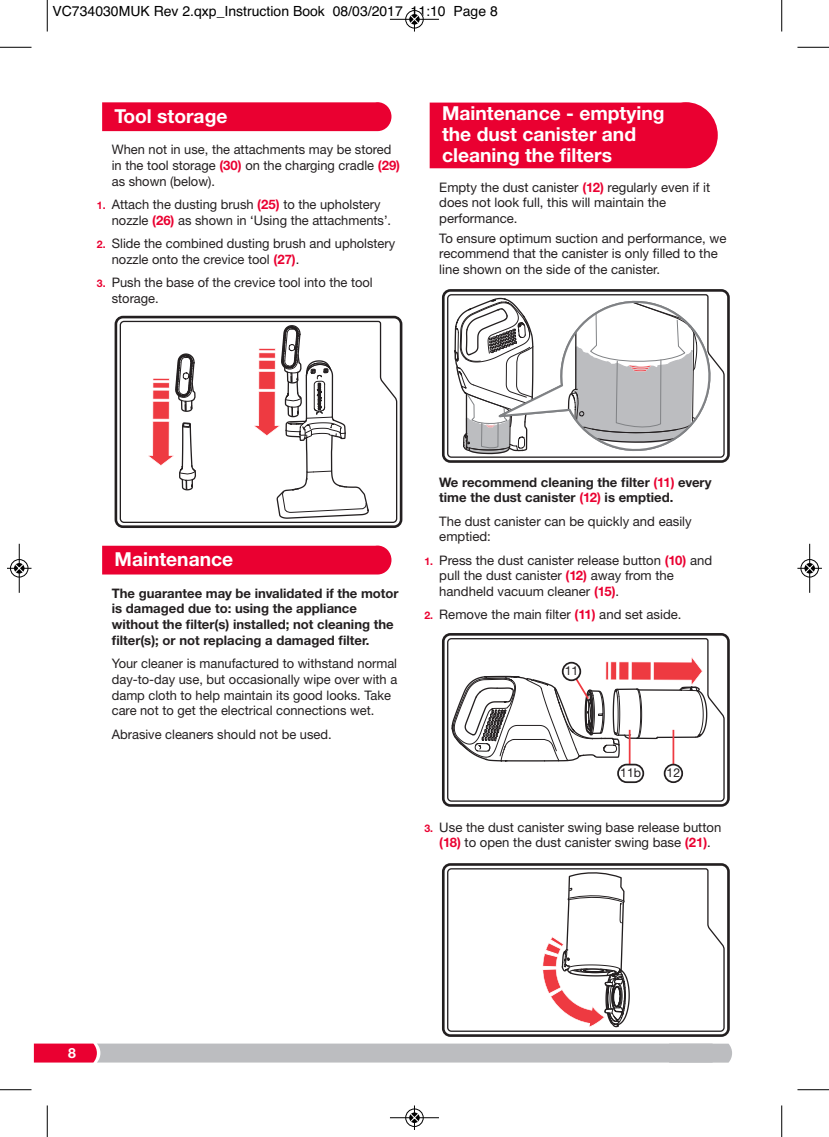
<style>
.page{position:relative;width:829px;height:1137px;background:#fff}
.page>*{position:absolute;margin:0;border:0;box-sizing:border-box;transform-origin:0 0}
.t1{font:700 19.25px/21px "Helvetica Neue CE";color:#fff}
.t2{font:14px "Helvetica";color:#000}
.t3{font:700 14px "Helvetica Neue CE";color:#fff}
.t4{font:13.12px/15.8px "Helvetica Neue";color:#231f20}
.t5{font:700 13.12px/15.8px "Helvetica Neue CE";color:#231f20}
.t6{font:12.25px "Helvetica Neue";color:#231f20}
.s1{font-family:"Helvetica Neue CE";font-weight:700;color:#ea0031}
.s2{font-family:"Helvetica Neue CE";font-weight:700;font-size:10.5px;color:#ea0031}
.s3{color:#ea0031}
</style>
<div class="page">
<svg style="left:34px;top:1043px;width:698px;height:19px;background:#c2afb5"></svg>
<div style="left:102px;top:102px;width:289px;height:29px;background:#ea0031"></div>
<div style="left:102px;top:545px;width:289px;height:29px;background:#ea0031"></div>
<div style="left:430px;top:102px;width:288px;height:66px;background:#ea0031"></div>
<svg style="left:442px;top:289px;width:288px;height:174px"></svg>
<svg style="left:446px;top:293px;width:279px;height:165px"></svg>
<svg style="left:448px;top:289px;width:272px;height:174px"></svg>
<svg style="left:442px;top:633px;width:288px;height:173px"></svg>
<svg style="left:446px;top:637px;width:279px;height:165px"></svg>
<svg style="left:451px;top:645px;width:257px;height:143px"></svg>
<div style="left:562px;top:662px;width:18px;height:18px;background:#fff;border-radius:50%"></div>
<div style="left:562px;top:661px;width:19px;height:20px;border:2px solid #231f20;border-radius:50%"></div>
<hr style="left:629px;top:729px;width:1px;height:44px;background:#ee3a41">
<div style="left:618px;top:764px;width:25px;height:18px;background:#fff;border-radius:9px"></div>
<div style="left:617px;top:763px;width:27px;height:20px;border:2px solid #231f20;border-radius:9px"></div>
<svg style="left:197px;top:316px;width:205px;height:212px"></svg>
<svg style="left:197px;top:320px;width:201px;height:203px"></svg>
<svg style="left:215px;top:316px;width:154px;height:212px"></svg>
<svg style="left:115px;top:316px;width:82px;height:212px"></svg>
<svg style="left:442px;top:863px;width:288px;height:173px"></svg>
<svg style="left:446px;top:867px;width:279px;height:165px"></svg>
<svg style="left:542px;top:863px;width:88px;height:173px"></svg>
<hr style="left:47px;top:0;width:1px;height:32px;background:#000">
<hr style="left:0;top:47px;width:32px;height:1px;background:#000">
<hr style="left:781px;top:0;width:1px;height:32px;background:#000">
<hr style="left:797px;top:47px;width:32px;height:1px;background:#000">
<hr style="left:47px;top:1105px;width:1px;height:31px;background:#000">
<hr style="left:0;top:1089px;width:32px;height:1px;background:#000">
<hr style="left:781px;top:1105px;width:1px;height:31px;background:#000">
<hr style="left:797px;top:1089px;width:32px;height:1px;background:#000">
<div style="left:405px;top:10px;width:19px;height:19px;border:1px solid #fff;border-radius:50%"></div>
<hr style="left:390px;top:19px;width:49px;height:1px;background:#000">
<div style="left:405px;top:10px;width:18px;height:18px;border:1px solid #000;border-radius:50%"></div>
<svg style="left:410px;top:7px;width:9px;height:25px"></svg>
<div style="left:405px;top:1108px;width:19px;height:18px;border:1px solid #fff;border-radius:50%"></div>
<hr style="left:390px;top:1117px;width:49px;height:1px;background:#000">
<div style="left:405px;top:1108px;width:18px;height:18px;border:1px solid #000;border-radius:50%"></div>
<svg style="left:410px;top:1105px;width:9px;height:24px"></svg>
<div style="left:10px;top:559px;width:19px;height:18px;border:1px solid #fff;border-radius:50%"></div>
<hr style="left:19px;top:543px;width:1px;height:49px;background:#000">
<div style="left:10px;top:559px;width:18px;height:18px;border:1px solid #000;border-radius:50%"></div>
<div style="left:14px;top:563px;width:10px;height:10px;background:#000;border-radius:50%"></div>
<svg style="left:7px;top:563px;width:25px;height:9px"></svg>
<div style="left:800px;top:559px;width:19px;height:18px;border:1px solid #fff;border-radius:50%"></div>
<hr style="left:809px;top:543px;width:1px;height:49px;background:#000">
<div style="left:800px;top:559px;width:18px;height:18px;border:1px solid #000;border-radius:50%"></div>
<div style="left:804px;top:563px;width:11px;height:10px;background:#000;border-radius:50%"></div>
<svg style="left:797px;top:563px;width:25px;height:9px"></svg>
<p class="t2" style="left:52px;top:3px;width:447px">VC734030MUK Rev 2.qxp_Instruction Book 08/03/2017 11:10 Page 8</p>
<h1 class="t1" style="left:115px;top:107px;width:114px">Tool storage</h1>
<p class="t4" style="left:112px;top:143px;width:290px">When not in use, the attachments may be stored in the tool storage <span class="s1">(30)</span> on the charging cradle <span class="s1">(29) </span>as shown (below).</p>
<p class="t4" style="left:112px;top:198px;width:281px;text-indent:-15px"><span class="s2">1.</span> Attach the dusting brush <span class="s1">(25)</span> to the upholstery nozzle <span class="s1">(26)</span> as shown in ‘Using the attachments’.</p>
<p class="t4" style="left:112px;top:237px;width:285px;text-indent:-15px"><span class="s2">2.</span> Slide the combined dusting brush and upholstery nozzle onto the crevice tool <span class="s1">(27)</span>.</p>
<p class="t4" style="left:112px;top:276px;width:262px;text-indent:-15px"><span class="s2">3.</span> Push the base of the crevice tool into the tool storage.</p>
<h1 class="t1" style="left:442px;top:104px;width:224px">Maintenance - emptying the dust canister and cleaning the filters</h1>
<p class="t4" style="left:439px;top:180px;width:272px">Empty the dust canister <span class="s1">(12)</span> regularly even if it does not look full, this will maintain the performance.</p>
<p class="t4" style="left:439px;top:231px;width:289px">To ensure optimum suction and performance, we recommend that the canister is only filled to the line shown on the side of the canister.</p>
<h1 class="t1" style="left:115px;top:550px;width:120px">Maintenance</h1>
<p class="t5" style="left:112px;top:586px;width:288px">The guarantee may be invalidated if the motor is damaged due to: using the appliance without the filter(s) installed; not cleaning the filter(s); or not replacing a damaged filter.</p>
<p class="t4" style="left:112px;top:657px;width:287px">Your cleaner is manufactured to withstand normal day-to-day use, but occasionally wipe over with a damp cloth to help maintain its good looks. Take care not to get the electrical connections wet.</p>
<p class="t4" style="left:112px;top:727px;width:221px">Abrasive cleaners should not be used.</p>
<p class="t5" style="left:439px;top:475px;width:274px">We recommend cleaning the filter <span class="s3">(11)</span> every time the dust canister <span class="s3">(12)</span> is emptied.</p>
<p class="t4" style="left:439px;top:514px;width:254px">The dust canister can be quickly and easily emptied:</p>
<p class="t4" style="left:439px;top:553px;width:274px;text-indent:-15px"><span class="s2">1.</span> Press the dust canister release button <span class="s1">(10)</span> and pull the dust canister <span class="s1">(12)</span> away from the handheld vacuum cleaner <span class="s1">(15)</span>.</p>
<p class="t4" style="left:424px;top:608px;width:258px"><span class="s2">2.</span> Remove the main filter <span class="s1">(11)</span> and set aside.</p>
<p class="t6" style="left:564px;top:666px;width:15px">11</p>
<p class="t6" style="left:620px;top:768px;width:22px">11b</p>
<p class="t6" style="left:666px;top:768px;width:15px">12</p>
<p class="t4" style="left:424px;top:820px;width:298px;text-align:center"><span class="s2">3.</span> Use the dust canister swing base release button <span class="s1">(18)</span> to open the dust canister swing base <span class="s1">(21)</span>.</p>
<p class="t3" style="left:68px;top:1047px;width:9px">8</p>
</div>
